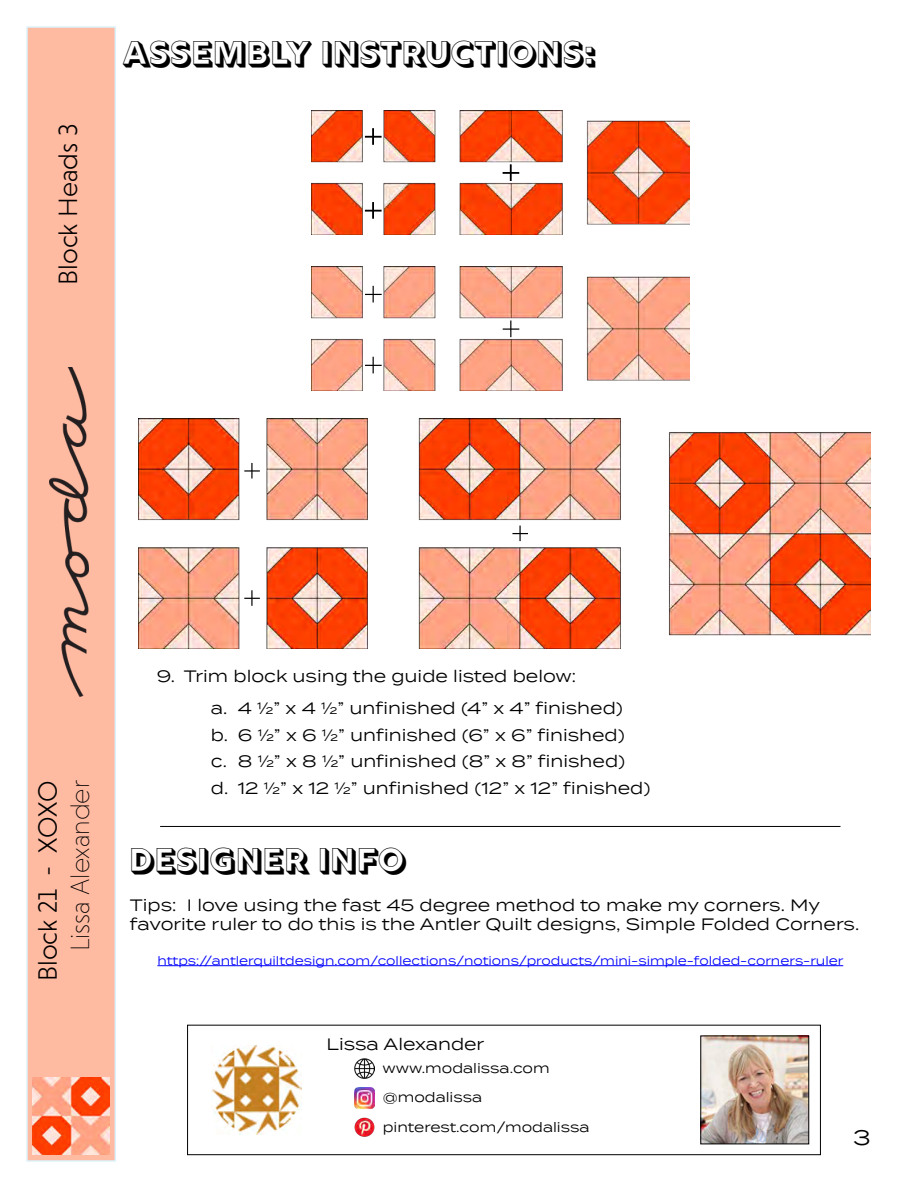
<style>
.page{position:relative;width:918px;height:1188px;background:#fff}
.page>*{position:absolute;margin:0;border:0;box-sizing:border-box;transform-origin:0 0}
.t1{font:36px "Rig Bold Fill";color:#000}
.t2{font:300 27px "Niveau Grotesk";color:#000}
.t3{font:200 27px "Niveau Grotesk";color:#000}
.t4{font:21px "Termina";color:#000}
.t5{font:16.5px/26.5px "Termina";color:#000}
.t6{font:13.5px/29.7px "Termina";color:#000}
.t7{font:12px "Termina";color:#00f}
</style>
<div class="page">
<div style="left:187px;top:1025px;width:634px;height:130px;border:1px solid #000"></div>
<div style="left:26px;top:26px;width:90px;height:1136px;background:#ffbaa2;border:2px solid #d0eefa"></div>
<img style="left:32px;top:1078px;width:77px;height:76px">
<img style="left:50px;top:367px;width:39px;height:329px">
<img style="left:211px;top:1045px;width:91px;height:90px">
<img style="left:702px;top:1038px;width:105px;height:104px">
<div style="left:700px;top:1036px;width:109px;height:108px;border:1px solid #000"></div>
<img style="left:354px;top:1058px;width:21px;height:21px">
<img style="left:354px;top:1088px;width:21px;height:20px">
<img style="left:354px;top:1117px;width:21px;height:20px">
<hr style="left:157px;top:965px;width:686px;height:1px;background:#00f">
<hr style="left:160px;top:826px;width:681px;height:1px;background:#000">
<img style="left:311px;top:267px;width:378px;height:124px">
<svg style="left:503px;top:321px;width:16px;height:16px"></svg>
<svg style="left:365px;top:286px;width:17px;height:16px"></svg>
<svg style="left:365px;top:357px;width:17px;height:16px"></svg>
<img style="left:311px;top:111px;width:378px;height:124px">
<svg style="left:503px;top:164px;width:16px;height:17px"></svg>
<svg style="left:365px;top:128px;width:17px;height:17px"></svg>
<svg style="left:365px;top:202px;width:17px;height:17px"></svg>
<img style="left:139px;top:419px;width:732px;height:229px">
<svg style="left:244px;top:463px;width:16px;height:15px"></svg>
<svg style="left:244px;top:590px;width:16px;height:16px"></svg>
<svg style="left:512px;top:526px;width:16px;height:15px"></svg>
<h2 class="t2" style="left:53px;top:285px;width:162px;rotate:-90deg">Block Heads 3</h2>
<h1 class="t1" style="left:124px;top:32px;width:475px">ASSEMBLY INSTRUCTIONS:</h1>
<h2 class="t2" style="left:32px;top:981px;width:202px;rotate:-90deg">Block 21 - XOXO</h2>
<h2 class="t3" style="left:65px;top:951px;width:173px;rotate:-90deg">Lissa Alexander</h2>
<p class="t5" style="left:211px;top:660px;width:414px;line-height:31.8px;text-indent:-54px">9. Trim block using the guide listed below:<br>a. 4 ½” x 4 ½” unfinished (4” x 4” finished)</p>
<p class="t5" style="left:211px;top:721px;width:441px">b. 6 ½” x 6 ½” unfinished (6” x 6” finished)<br>c. 8 ½” x 8 ½” unfinished (8” x 8” finished)<br>d. 12 ½” x 12 ½” unfinished (12” x 12” finished)</p>
<h1 class="t1" style="left:130px;top:839px;width:278px">DESIGNER INFO</h1>
<p class="t5" style="left:130px;top:894px;width:731px;line-height:19.8px">Tips: I love using the fast 45 degree method to make my corners. My favorite ruler to do this is the Antler Quilt designs, Simple Folded Corners.</p>
<p class="t7" style="left:157px;top:951px;width:688px">https://antlerquiltdesign.com/collections/notions/products/mini-simple-folded-corners-ruler</p>
<p class="t5" style="left:327px;top:1030px;width:159px">Lissa Alexander</p>
<p class="t6" style="left:382px;top:1053px;width:169px">www.modalissa.com</p>
<p class="t6" style="left:383px;top:1082px;width:208px">@modalissa pinterest.com/modalissa</p>
<p class="t4" style="left:853px;top:1122px;width:19px">3</p>
</div>
